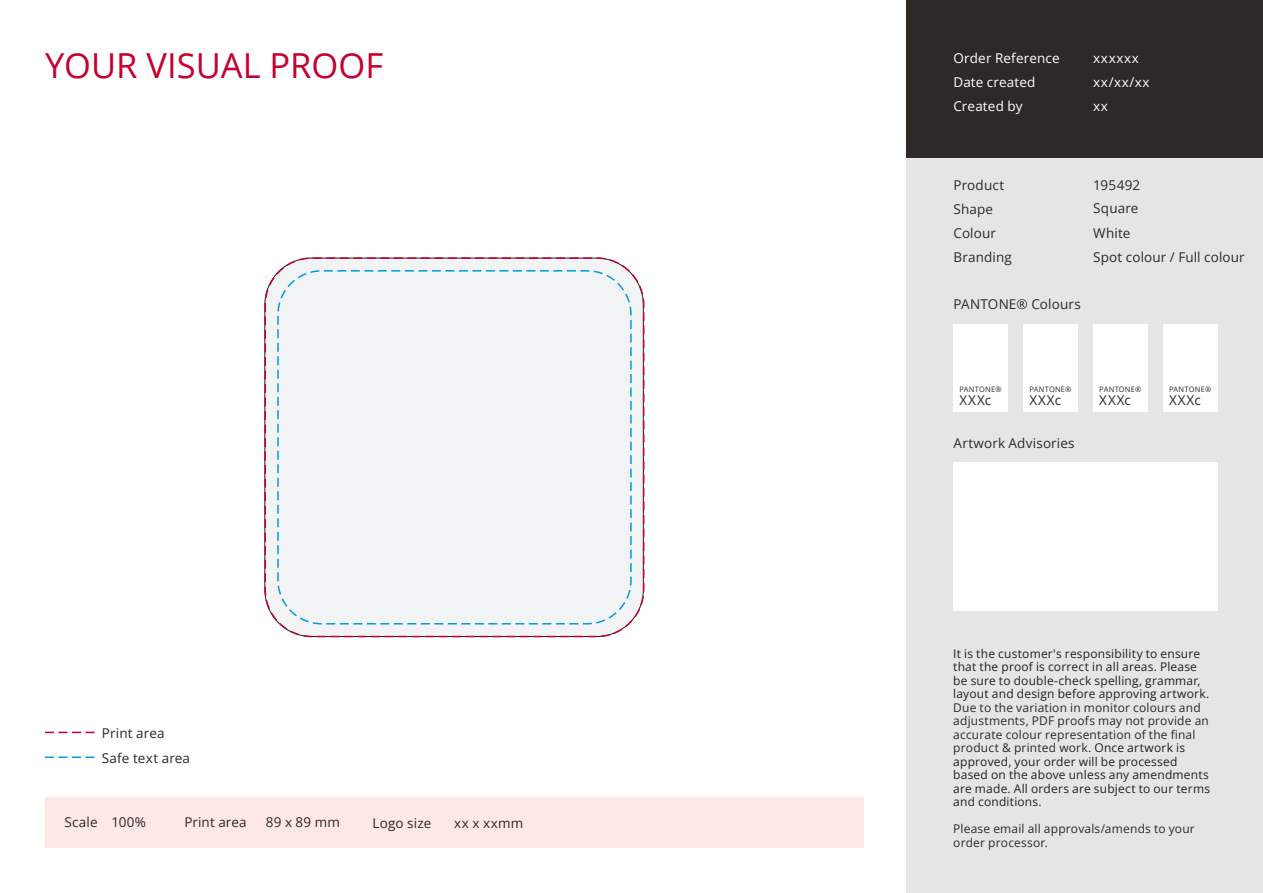
<style>
.page{position:relative;width:1263px;height:893px;background:#fff}
.page>*{position:absolute;margin:0;border:0;box-sizing:border-box;transform-origin:0 0}
.t1{font:34.5px "Open Sans";color:#c5002e}
.t2{font:700 13.5px/24px "Open Sans";letter-spacing:.01em;color:#2e2926}
.t3{font:13.5px/24.3px "Open Sans";letter-spacing:.01em;color:#2e2926}
.t4{font:700 13.5px/24px "Open Sans";letter-spacing:.01em;color:#fff}
.t5{font:13.5px/24px "Open Sans";letter-spacing:.05em;color:#fff}
.t6{font:12px/13.5px "Open Sans";letter-spacing:.015em;color:#231f20}
.t7{font:700 12px/13.5px "Open Sans";letter-spacing:.015em;color:#2e2926}
.t8{font:700 7.5px "Open Sans";letter-spacing:.03em;color:#2e2926}
.s1{font-weight:400}
.s2{font-weight:700;color:#2e2926}
</style>
<div class="page">
<div style="left:45px;top:798px;width:818px;height:50px;background:#fde8e7"></div>
<div style="left:906px;top:0;width:357px;height:158px;background:#2e2926"></div>
<div style="left:906px;top:158px;width:357px;height:735px;background:#e5e5e3"></div>
<div style="left:953px;top:463px;width:265px;height:148px;background:#fff"></div>
<div style="left:953px;top:324px;width:55px;height:55px;background:#fff"></div>
<div style="left:953px;top:379px;width:55px;height:33px;background:#fff"></div>
<div style="left:1023px;top:324px;width:55px;height:55px;background:#fff"></div>
<div style="left:1023px;top:379px;width:55px;height:33px;background:#fff"></div>
<div style="left:1093px;top:324px;width:55px;height:55px;background:#fff"></div>
<div style="left:1093px;top:379px;width:55px;height:33px;background:#fff"></div>
<div style="left:1163px;top:324px;width:55px;height:55px;background:#fff"></div>
<div style="left:1163px;top:379px;width:55px;height:33px;background:#fff"></div>
<div style="left:265px;top:258px;width:378px;height:378px;background:#f2f3f4;border-radius:47px"></div>
<svg style="left:45px;top:732px;width:50px;height:1px"></svg>
<svg style="left:45px;top:756px;width:50px;height:2px"></svg>
<div style="left:277px;top:270px;width:355px;height:354px;border:2px dashed #009bde;border-radius:44px"></div>
<div style="left:264px;top:257px;width:380px;height:380px;border:2px dashed #c5002e;border-radius:47px"></div>
<h1 class="t1" style="left:45px;top:42px;width:340px">YOUR VISUAL PROOF</h1>
<p class="t2" style="left:102px;top:720px;width:90px;line-height:24.9px">Print area<br>Safe text area</p>
<p class="t2" style="left:64px;top:810px;width:83px">Scale <span class="s1">100%</span></p>
<p class="t2" style="left:184px;top:810px;width:64px">Print area</p>
<p class="t2" style="left:373px;top:810px;width:60px">Logo size</p>
<p class="t3" style="left:454px;top:810px;width:71px">xx x xxmm</p>
<p class="t3" style="left:266px;top:810px;width:95px">94 108.5 mm</p>
<p class="t3" style="left:274px;top:810px;width:31px">0 9</p>
<p class="t3" style="left:266px;top:810px;width:75px">89 x 89 mm</p>
<p class="t4" style="left:953px;top:46px;width:108px">Order Reference<br>Date created<br>Created by</p>
<p class="t5" style="left:1093px;top:46px;width:58px">xxxxxx xx/xx/xx xx</p>
<p class="t2" style="left:953px;top:173px;width:60px">Product<br>Shape<br>Colour<br>Branding</p>
<p class="t3" style="left:1093px;top:173px;width:48px">195492</p>
<p class="t3" style="left:1093px;top:196px;width:39px">Circle<br>White</p>
<p class="t3" style="left:1093px;top:196px;width:56px">Octogon</p>
<p class="t3" style="left:1093px;top:196px;width:47px">Square</p>
<p class="t3" style="left:1093px;top:196px;width:58px">Hex gon</p>
<p class="t3" style="left:1093px;top:245px;width:153px">Spot colour / Full colour</p>
<p class="t2" style="left:953px;top:291px;width:129px">PANTONE® Colours</p>
<p class="t8" style="left:959px;top:384px;width:44px">PANTONE®</p>
<p class="t2" style="left:959px;top:388px;width:33px">XXXc</p>
<p class="t8" style="left:1029px;top:384px;width:44px">PANTONE®</p>
<p class="t2" style="left:1029px;top:388px;width:33px">XXXc</p>
<p class="t2" style="left:953px;top:431px;width:123px">Artwork Advisories</p>
<p class="t8" style="left:1099px;top:384px;width:44px">PANTONE®</p>
<p class="t2" style="left:1099px;top:388px;width:33px">XXXc</p>
<p class="t8" style="left:1169px;top:384px;width:44px">PANTONE®</p>
<p class="t2" style="left:1169px;top:388px;width:33px">XXXc</p>
<p class="t6" style="left:953px;top:647px;width:257px">It is the customer's responsibility to ensure that the proof is correct in all areas. Please be sure to double-check spelling, grammar, layout and design before approving artwork.</p>
<p class="t6" style="left:953px;top:701px;width:258px"><span class="s2">Due to the variation in monitor colours and adjustments, PDF proofs may not provide an accurate colour representation of the final product &amp; printed work.</span> Once artwork is approved, your order will be processed based on the above unless any amendments are made. All orders are subject to our terms and conditions.</p>
<p class="t7" style="left:953px;top:822px;width:243px">Please email all approvals/amends to your order processor.</p>
</div>
